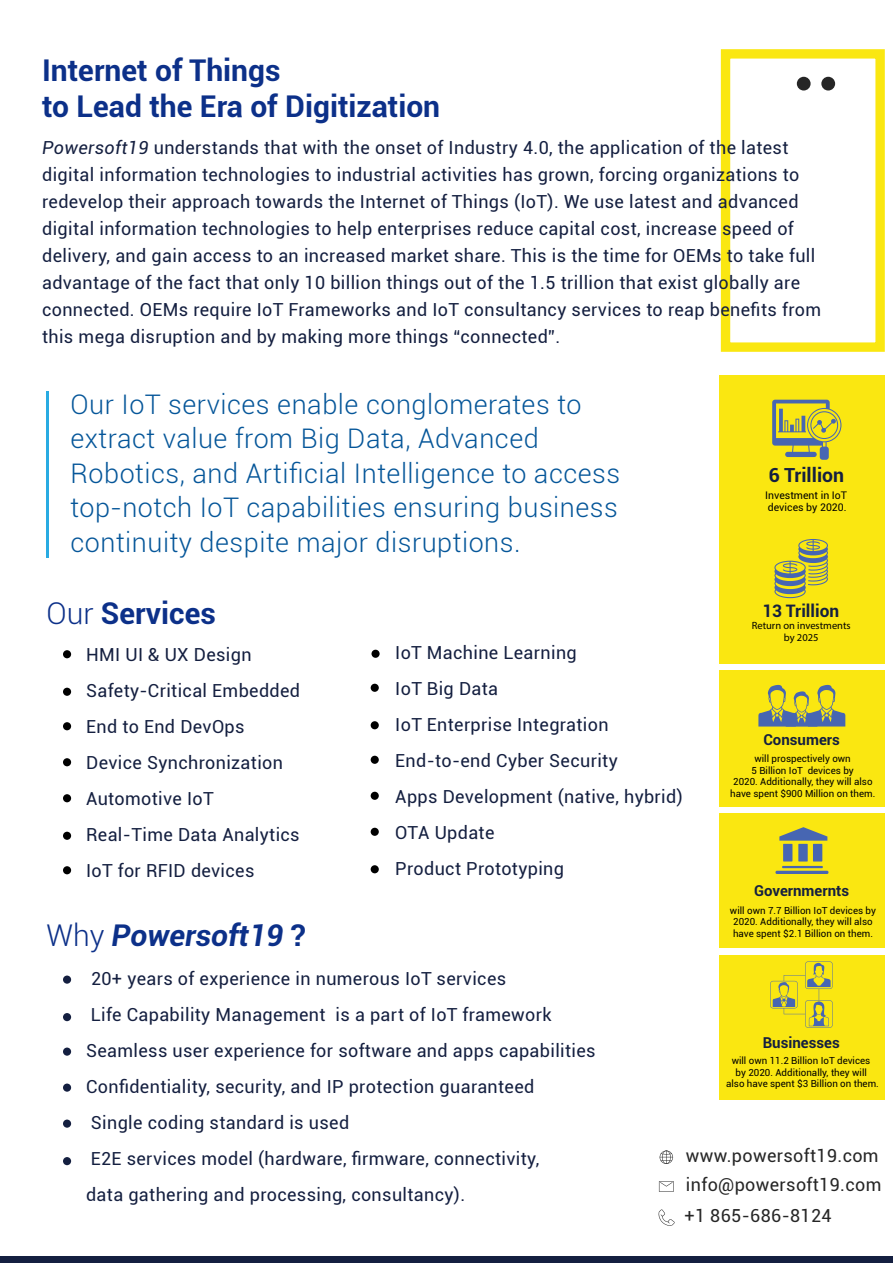
<style>
.page{position:relative;width:893px;height:1263px;background:#fff}
.page>*{position:absolute;margin:0;border:0;box-sizing:border-box;transform-origin:0 0}
.t1{font:700 30px/36px "Roboto";color:#0c3089}
.t2{font:italic 700 30px "Roboto";color:#0c3089}
.t3{font:300 27px/34.5px "Roboto";letter-spacing:.02em;color:#055699}
.t4{font:700 19.35px "Roboto";color:#141f40}
.t5{font:18px/36px "Roboto";letter-spacing:.02em;color:#141f40}
.t6{font:18px/28.3px "Roboto";letter-spacing:.02em;color:#262626}
.t7{font:700 17.25px "Roboto";color:#141f40}
.t8{font:700 15px "Roboto";color:#141f40}
.t9{font:10.5px/12.6px "Roboto";color:#000}
.t10{font:10.5px/12.6px "Myriad Pro";color:#000;text-align:center}
.t11{font:9.75px/11.7px "Roboto";color:#000;text-align:center}
.s1{font-style:italic}
.s2{font-weight:300}
.s3{font-weight:300;font-style:normal}
.s4{font-style:normal}
</style>
<div class="page">
<div style="left:0;top:1256px;width:893px;height:7px;background:#141f40"></div>
<div style="left:721px;top:49px;width:164px;height:303px;border:9px solid #fae711"></div>
<div style="left:797px;top:77px;width:14px;height:14px;background:#262626;border-radius:50%"></div>
<div style="left:821px;top:77px;width:14px;height:14px;background:#262626;border-radius:50%"></div>
<div style="left:63px;top:975px;width:8px;height:9px;background:#141f40;border-radius:50%"></div>
<div style="left:63px;top:1013px;width:8px;height:8px;background:#141f40;border-radius:50%"></div>
<div style="left:63px;top:1047px;width:8px;height:9px;background:#141f40;border-radius:50%"></div>
<div style="left:63px;top:1083px;width:8px;height:9px;background:#141f40;border-radius:50%"></div>
<div style="left:63px;top:1119px;width:8px;height:9px;background:#141f40;border-radius:50%"></div>
<div style="left:63px;top:1157px;width:8px;height:8px;background:#141f40;border-radius:50%"></div>
<div style="left:63px;top:650px;width:8px;height:8px;background:#000;border-radius:50%"></div>
<div style="left:63px;top:688px;width:8px;height:8px;background:#000;border-radius:50%"></div>
<div style="left:63px;top:722px;width:8px;height:8px;background:#000;border-radius:50%"></div>
<div style="left:63px;top:758px;width:8px;height:8px;background:#000;border-radius:50%"></div>
<div style="left:63px;top:794px;width:8px;height:8px;background:#000;border-radius:50%"></div>
<div style="left:63px;top:832px;width:8px;height:8px;background:#000;border-radius:50%"></div>
<div style="left:63px;top:866px;width:8px;height:8px;background:#000;border-radius:50%"></div>
<div style="left:371px;top:684px;width:8px;height:8px;background:#000;border-radius:50%"></div>
<div style="left:371px;top:721px;width:8px;height:8px;background:#000;border-radius:50%"></div>
<div style="left:371px;top:756px;width:8px;height:8px;background:#000;border-radius:50%"></div>
<div style="left:371px;top:792px;width:8px;height:8px;background:#000;border-radius:50%"></div>
<div style="left:371px;top:828px;width:8px;height:8px;background:#000;border-radius:50%"></div>
<div style="left:371px;top:865px;width:8px;height:8px;background:#000;border-radius:50%"></div>
<div style="left:371px;top:650px;width:9px;height:8px;background:#000;border-radius:50%"></div>
<hr style="left:46px;top:391px;width:3px;height:167px;background:#29abe2">
<div style="left:719px;top:670px;width:166px;height:137px;background:#fae711"></div>
<div style="left:719px;top:376px;width:166px;height:288px;background:#fae711"></div>
<div style="left:719px;top:955px;width:166px;height:145px;background:#fae711"></div>
<div style="left:719px;top:814px;width:166px;height:134px;background:#fae711"></div>
<svg style="left:772px;top:400px;width:69px;height:60px"></svg>
<svg style="left:774px;top:539px;width:54px;height:59px"></svg>
<svg style="left:758px;top:685px;width:87px;height:42px"></svg>
<div style="left:783px;top:844px;width:9px;height:17px;background:#4766b2"></div>
<div style="left:798px;top:844px;width:10px;height:17px;background:#4766b2"></div>
<div style="left:813px;top:844px;width:9px;height:17px;background:#4766b2"></div>
<hr style="left:782px;top:866px;width:41px;height:2px;background:#4766b2">
<hr style="left:775px;top:871px;width:53px;height:3px;background:#4766b2">
<svg style="left:779px;top:827px;width:48px;height:14px"></svg>
<svg style="left:770px;top:961px;width:63px;height:67px"></svg>
<svg style="left:658px;top:1209px;width:16px;height:17px"></svg>
<svg style="left:660px;top:1150px;width:13px;height:14px"></svg>
<svg style="left:659px;top:1181px;width:15px;height:11px"></svg>
<h1 class="t1" style="left:42px;top:51px;width:400px">Internet of Things<br>to Lead the Era of Digitization</h1>
<p class="t5" style="left:42px;top:134px;width:781px;line-height:27px"><span class="s1">Powersoft19</span> understands that with the onset of Industry 4.0, the application of the latest digital information technologies to industrial activities has grown, forcing organizations to redevelop their approach towards the Internet of Things (IoT). We use latest and advanced digital information technologies to help enterprises reduce capital cost, increase speed of delivery, and gain access to an increased market share. This is the time for OEMs to take full advantage of the fact that only 10 billion things out of the 1.5 trillion that exist globally are connected. OEMs require IoT Frameworks and IoT consultancy services to reap benefits from this mega disruption and by making more things “connected”.</p>
<h2 class="t3" style="left:70px;top:386px;width:551px">Our IoT services enable conglomerates to extract value from Big Data, Advanced Robotics, and Artificial Intelligence to access top-notch IoT capabilities ensuring business continuity despite major disruptions.</h2>
<h1 class="t1" style="left:46px;top:594px;width:171px"><span class="s2">Our</span> Services</h1>
<p class="t5" style="left:86px;top:636px;width:216px">HMI UI &amp; UX Design<br>Safety-Critical Embedded<br>End to End DevOps<br>Device Synchronization<br>Automotive IoT<br>Real-Time Data Analytics<br>IoT for RFID devices</p>
<p class="t5" style="left:395px;top:634px;width:289px">IoT Machine Learning<br>IoT Big Data<br>IoT Enterprise Integration<br>End-to-end Cyber Security<br>Apps Development (native, hybrid)<br>OTA Update<br>Product Prototyping</p>
<p class="t4" style="left:769px;top:462px;width:77px">6 Trillion</p>
<p class="t9" style="left:765px;top:488px;width:83px">Investment in IoT devices by 2020.</p>
<p class="t7" style="left:762px;top:598px;width:78px">13 Trillion</p>
<p class="t10" style="left:752px;top:619px;width:100px">Return on investments by 2025</p>
<p class="t8" style="left:763px;top:729px;width:78px">Consumers</p>
<p class="t11" style="left:730px;top:752px;width:147px">will prospectively own<br>5 Billion IoT devices by<br>2020. Additionally, they will also have spent $900 Million on them.</p>
<h1 class="t2" style="left:46px;top:914px;width:261px"><span class="s3">Why</span> Powersoft19 <span class="s4">?</span></h1>
<p class="t5" style="left:86px;top:960px;width:511px">20+ years of experience in numerous IoT services<br>Life Capability Management is a part of IoT framework Seamless user experience for software and apps capabilities Confidentiality, security, and IP protection guaranteed<br>Single coding standard is used<br>E2E services model (hardware, firmware, connectivity,<br>data gathering and processing, consultancy).</p>
<p class="t8" style="left:754px;top:880px;width:97px">Governmernts</p>
<p class="t11" style="left:730px;top:904px;width:148px">will own 7.7 Billion IoT devices by<br>2020. Additionally, they will also have spent $2.1 Billion on them.</p>
<p class="t8" style="left:763px;top:1032px;width:79px">Businesses</p>
<p class="t11" style="left:726px;top:1054px;width:154px">will own 11.2 Billion IoT devices<br>by 2020. Additionally, they will<br>also have spent $3 Billion on them.</p>
<p class="t6" style="left:686px;top:1141px;width:197px">www.powersoft19.com info@powersoft19.com</p>
<p class="t6" style="left:684px;top:1201px;width:149px">+1 865-686-8124</p>
</div>
